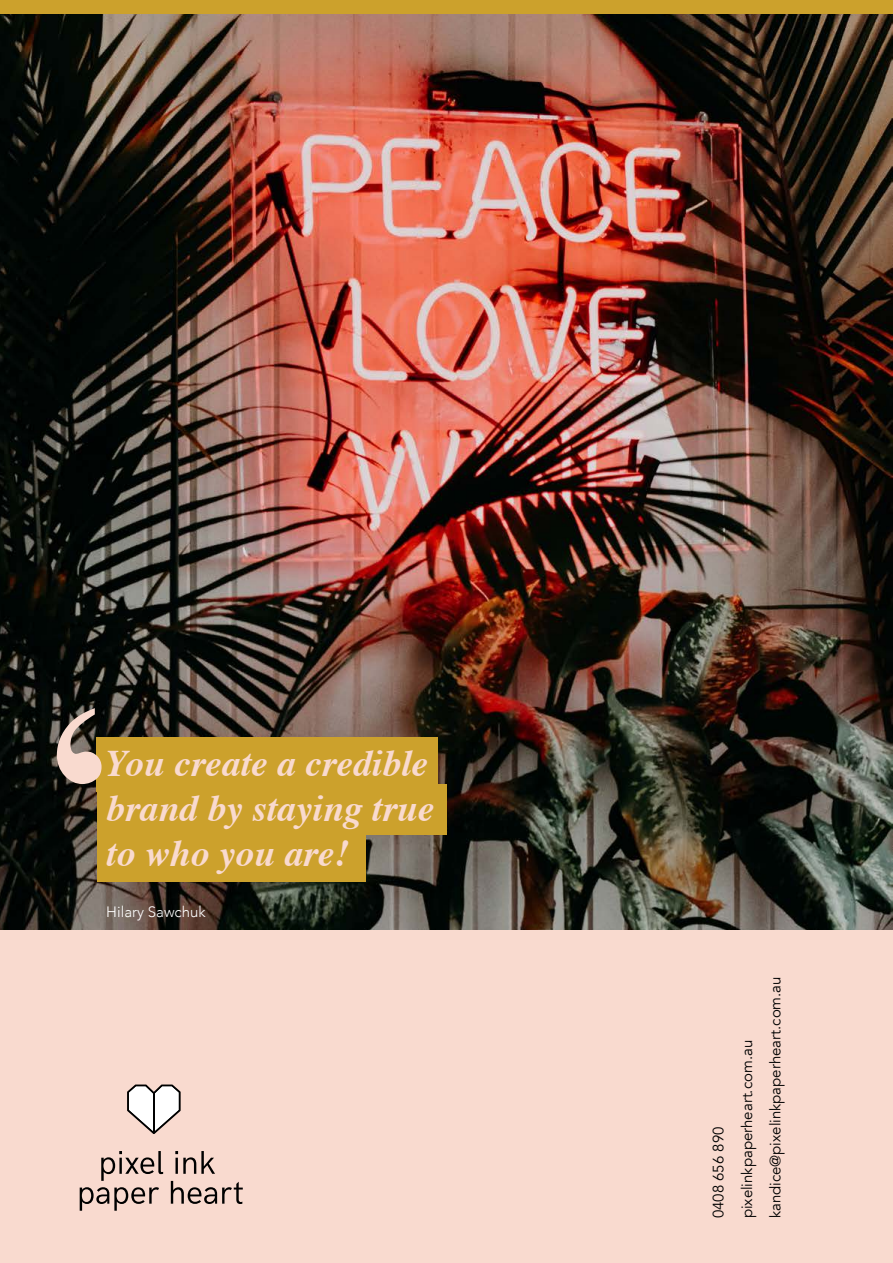
<style>
.page{position:relative;width:893px;height:1263px;background:#fff}
.page>*{position:absolute;margin:0;border:0;box-sizing:border-box;transform-origin:0 0}
.t1{font:300px "Times New Roman";color:#f9dacf}
.t2{font:italic 700 37.5px/45px "Times";color:#f9dacf}
.t3{font:15px/28.5px "Avenir";color:#000}
.t4{font:300 15px "Avenir";color:#fff}
</style>
<div class="page">
<img style="left:0;top:13px;width:893px;height:917px">
<div style="left:97px;top:738px;width:341px;height:54px;background:#cca12c"></div>
<div style="left:0;top:930px;width:893px;height:333px;background:#f9dacf"></div>
<div style="left:97px;top:785px;width:349px;height:50px;background:#cca12c"></div>
<div style="left:97px;top:831px;width:269px;height:50px;background:#cca12c"></div>
<div style="left:0;top:0;width:893px;height:13px;background:#cca12c"></div>
<svg style="left:101px;top:1151px;width:62px;height:30px"></svg>
<svg style="left:175px;top:1151px;width:40px;height:23px"></svg>
<svg style="left:80px;top:1187px;width:79px;height:24px"></svg>
<svg style="left:171px;top:1181px;width:72px;height:23px"></svg>
<svg style="left:127px;top:1084px;width:54px;height:50px"></svg>
<hr style="left:153px;top:1092px;width:2px;height:41px;background:#000">
<h1 class="t1" style="left:30px;top:609px;width:101px">‘</h1>
<h2 class="t2" style="left:106px;top:737px;width:330px">You create a credible brand by staying true to who you are!</h2>
<p class="t4" style="left:106px;top:903px;width:101px">Hilary Sawchuk</p>
<p class="t3" style="left:704px;top:1218px;width:244px;rotate:-90deg">0408 656 890 pixelinkpaperheart.com.au kandice@pixelinkpaperheart.com.au</p>
</div>
